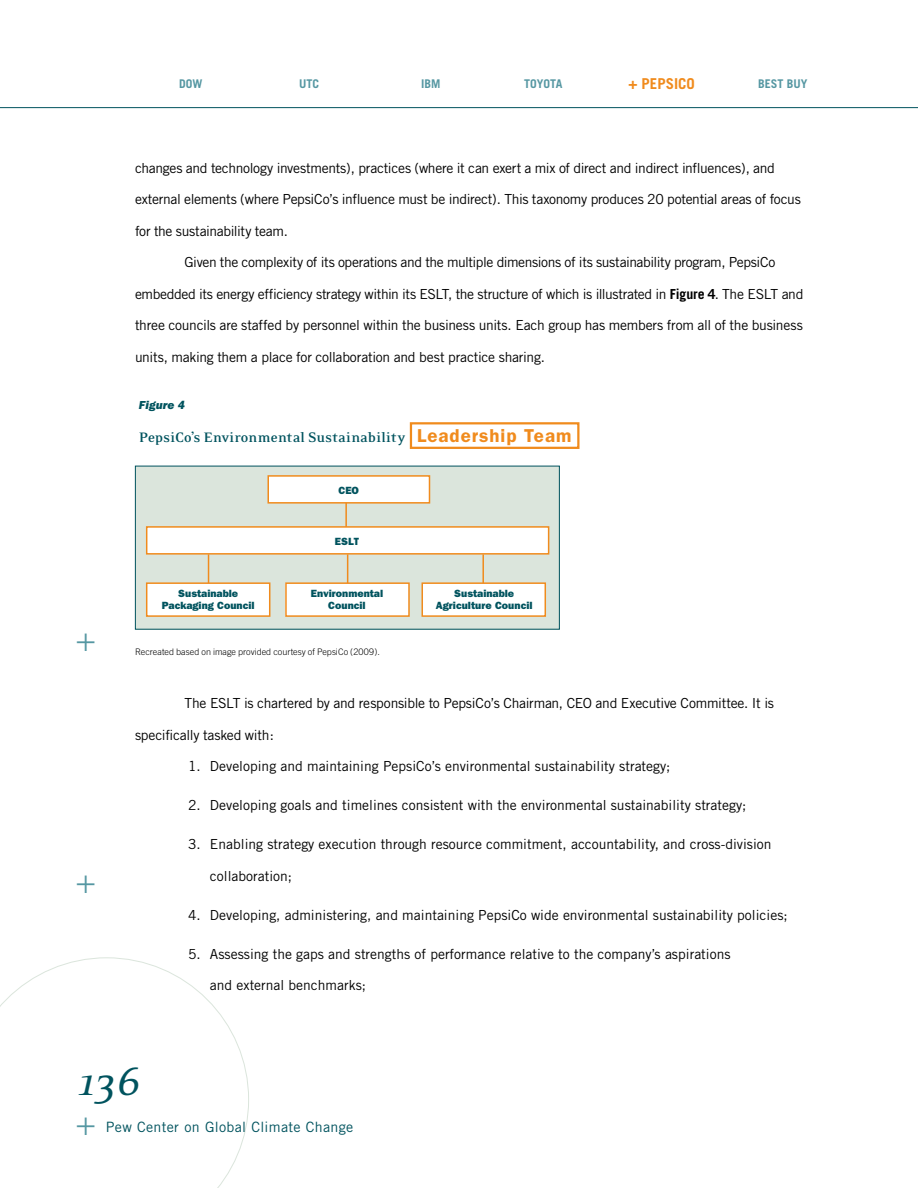
<style>
.page{position:relative;width:918px;height:1188px;background:#fff}
.page>*{position:absolute;margin:0;border:0;box-sizing:border-box;transform-origin:0 0}
.t1{font:italic 45px "Eidetic Serif";color:#00535e}
.t2{font:300 expanded 30px "Akzidenz Grotesk BE";color:#5597a2}
.t3{font:700 15.75px "Eidetic Serif";letter-spacing:-.01em;color:#00535e}
.t4{font:700 15px "Trade Gothic";color:#f08b1d}
.t5{font:14.25px "Trade Gothic";letter-spacing:.02em;color:#00535e}
.t6{font:13.8px "Trade Gothic";letter-spacing:-.01em;color:#000}
.t7{font:13.8px "Trade Gothic";letter-spacing:-.03em;color:#000}
.t8{font:700 12px "Trade Gothic";color:#5597a2}
.t9{font:12px "ITC Franklin Gothic Std Hvy It";color:#00535e}
.t10{font:10.5px/12px "ITC Franklin Gothic Std Hvy";color:#00535e;text-align:center}
.t11{font:300 9px "Trade Gothic";letter-spacing:.005em;color:#000}
.s1{font-weight:700}
.s2{font-family:"ITC Franklin Gothic Std";font-weight:600;font-size:18.75px;color:#f08b1d}
</style>
<div class="page">
<svg style="left:0;top:957px;width:249px;height:231px"></svg>
<hr style="left:0;top:107px;width:918px;height:1px;background:#00535e">
<div style="left:135px;top:466px;width:424px;height:163px;background:#dbe5dc"></div>
<div style="left:410px;top:422px;width:169px;height:27px;border:2px solid #f08b1d"></div>
<div style="left:268px;top:476px;width:161px;height:27px;background:#fff"></div>
<div style="left:267px;top:475px;width:163px;height:29px;border:2px solid #f08b1d"></div>
<div style="left:147px;top:527px;width:402px;height:27px;background:#fff"></div>
<div style="left:146px;top:526px;width:403px;height:29px;border:2px solid #f08b1d"></div>
<div style="left:147px;top:583px;width:123px;height:33px;background:#fff"></div>
<div style="left:146px;top:582px;width:124px;height:35px;border:2px solid #f08b1d"></div>
<div style="left:286px;top:583px;width:123px;height:33px;background:#fff"></div>
<div style="left:285px;top:582px;width:125px;height:35px;border:2px solid #f08b1d"></div>
<div style="left:422px;top:583px;width:123px;height:33px;background:#fff"></div>
<div style="left:422px;top:582px;width:124px;height:35px;border:2px solid #f08b1d"></div>
<hr style="left:345px;top:503px;width:2px;height:24px;background:#f08b1d">
<svg style="left:347px;top:554px;width:1px;height:29px"></svg>
<hr style="left:482px;top:554px;width:2px;height:29px;background:#f08b1d">
<svg style="left:208px;top:554px;width:1px;height:29px"></svg>
<p class="t8" style="left:179px;top:76px;width:16px">DOW</p>
<p class="t8" style="left:299px;top:76px;width:8px">UTC</p>
<p class="t8" style="left:421px;top:76px;width:7px">IBM</p>
<p class="t8" style="left:524px;top:76px;width:7px">TOYOTA</p>
<p class="t4" style="left:628px;top:74px;width:22px">+ PEPSICO</p>
<p class="t8" style="left:758px;top:76px;width:8px">BEST</p>
<p class="t8" style="left:787px;top:76px;width:8px">BUY</p>
<p class="t6" style="left:135px;top:160px;width:641px">changes and technology investments), practices (where it can exert a mix of direct and indirect influences), and</p>
<p class="t6" style="left:135px;top:191px;width:667px">external elements (where PepsiCo’s influence must be indirect). This taxonomy produces 20 potential areas of focus</p>
<p class="t6" style="left:135px;top:223px;width:154px">for the sustainability team.</p>
<p class="t7" style="left:185px;top:254px;width:593px">Given the complexity of its operations and the multiple dimensions of its sustainability program, PepsiCo</p>
<p class="t6" style="left:135px;top:286px;width:670px">embedded its energy efficiency strategy within its ESLT, the structure of which is illustrated in <span class="s1">FIGURE 4</span>. The ESLT and</p>
<p class="t6" style="left:135px;top:317px;width:669px">three councils are staffed by personnel within the business units. Each group has members from all of the business</p>
<p class="t6" style="left:135px;top:348px;width:411px">units, making them a place for collaboration and best practice sharing.</p>
<p class="t9" style="left:139px;top:398px;width:48px">Figure 4</p>
<p class="t3" style="left:139px;top:429px;width:434px">PepsiCo’s Environmental Sustainability <span class="s2">Leadership Team</span></p>
<p class="t10" style="left:338px;top:485px;width:22px">CEO</p>
<h2 class="t2" style="left:76px;top:623px;width:22px">+</h2>
<h2 class="t2" style="left:76px;top:866px;width:22px">+</h2>
<p class="t10" style="left:335px;top:536px;width:26px">ESLT</p>
<p class="t10" style="left:162px;top:587px;width:95px">Sustainable<br>Packaging Council</p>
<p class="t11" style="left:135px;top:646px;width:247px">Recreated based on image provided courtesy of PepsiCo (2009).</p>
<p class="t10" style="left:311px;top:587px;width:74px">Environmental<br>Council</p>
<p class="t10" style="left:436px;top:587px;width:98px">Sustainable<br>Agriculture Council</p>
<p class="t6" style="left:185px;top:695px;width:591px">The ESLT is chartered by and responsible to PepsiCo’s Chairman, CEO and Executive Committee. It is</p>
<p class="t6" style="left:135px;top:726px;width:140px">specifically tasked with:</p>
<p class="t6" style="left:188px;top:758px;width:484px">1. Developing and maintaining PepsiCo’s environmental sustainability strategy;</p>
<p class="t6" style="left:188px;top:797px;width:560px">2. Developing goals and timelines consistent with the environmental sustainability strategy;</p>
<p class="t6" style="left:188px;top:836px;width:585px">3. Enabling strategy execution through resource commitment, accountability, and cross-division</p>
<p class="t6" style="left:210px;top:867px;width:84px">collaboration;</p>
<p class="t6" style="left:188px;top:906px;width:601px">4. Developing, administering, and maintaining PepsiCo wide environmental sustainability policies;</p>
<p class="t6" style="left:188px;top:945px;width:544px">5. Assessing the gaps and strengths of performance relative to the company’s aspirations</p>
<p class="t6" style="left:210px;top:977px;width:158px">and external benchmarks;</p>
<h1 class="t1" style="left:76px;top:1058px;width:66px">136</h1>
<h2 class="t2" style="left:76px;top:1108px;width:22px">+</h2>
<p class="t5" style="left:106px;top:1119px;width:249px">Pew Center on Global Climate Change</p>
</div>
